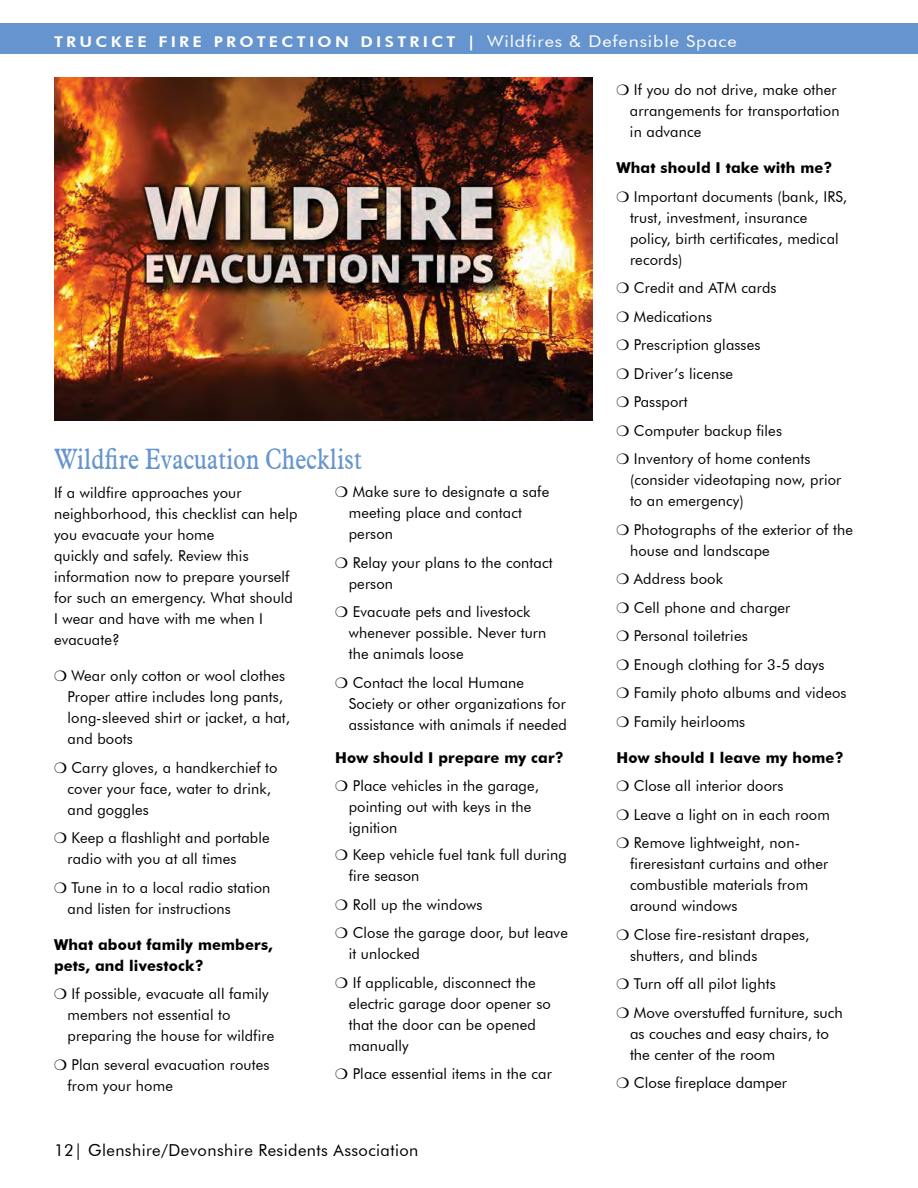
<style>
.page{position:relative;width:918px;height:1188px;background:#fff}
.page>*{position:absolute;margin:0;border:0;box-sizing:border-box;transform-origin:0 0}
.t1{font:28.8px "Aldine 721 BT";color:#6594ce;scale:.83 1}
.t2{font:16.5px "Futura BT";letter-spacing:.025em;color:#000}
.t3{font:15px/21px "Futura BT";letter-spacing:.01em;color:#000}
.t4{font:700 15px/21px "Futura BT";letter-spacing:.01em;color:#000}
.t5{font:800 14.85px "Futura BT";letter-spacing:.2em;color:#fff;scale:1.11 1}
.s1{font-weight:400;font-size:16.2px}
.s2{font-weight:700}
</style>
<div class="page">
<div style="left:0;top:23px;width:918px;height:31px;background:#6594ce"></div>
<img style="left:54px;top:78px;width:539px;height:342px">
<p class="t5" style="left:54px;top:33px;width:617px">TRUCKEE FIRE PROTECTION DISTRICT | <span class="s1">Wildfires &amp; Defensible Space</span></p>
<h1 class="t1" style="left:54px;top:441px;width:373px">Wildfire Evacuation Checklist</h1>
<p class="t3" style="left:349px;top:481px;width:202px;text-indent:-14px">❍ Make sure to designate a safe meeting place and contact person</p>
<p class="t3" style="left:349px;top:552px;width:205px;text-indent:-13px">❍ Relay your plans to the contact person</p>
<p class="t3" style="left:349px;top:601px;width:199px;text-indent:-13px">❍ Evacuate pets and livestock whenever possible. Never turn the animals loose</p>
<p class="t3" style="left:349px;top:672px;width:220px;text-indent:-13px">❍ Contact the local Humane<br>Society or other organizations for assistance with animals if needed</p>
<p class="t3" style="left:335px;top:743px;width:230px;line-height:28.5px"><span class="s2">How should I prepare my car? </span>❍ Place vehicles in the garage,</p>
<p class="t3" style="left:349px;top:796px;width:184px">pointing out with keys in the ignition</p>
<p class="t3" style="left:349px;top:844px;width:220px;text-indent:-13px">❍ Keep vehicle fuel tank full during fire season</p>
<p class="t3" style="left:335px;top:890px;width:234px;line-height:28.5px">❍ Roll up the windows<br>❍ Close the garage door, but leave</p>
<p class="t3" style="left:335px;top:940px;width:202px;line-height:28.5px;text-indent:13px">it unlocked<br>❍ If applicable, disconnect the</p>
<p class="t3" style="left:349px;top:993px;width:204px">electric garage door opener so that the door can be opened manually</p>
<p class="t3" style="left:335px;top:1063px;width:218px">❍ Place essential items in the car</p>
<p class="t3" style="left:54px;top:483px;width:245px">If a wildfire approaches your neighborhood, this checklist can help you evacuate your home<br>quickly and safely. Review this information now to prepare yourself for such an emergency. What should<br>I wear and have with me when I evacuate?</p>
<p class="t3" style="left:67px;top:666px;width:224px;text-indent:-13px">❍ Wear only cotton or wool clothes<br>Proper attire includes long pants, long-sleeved shirt or jacket, a hat, and boots</p>
<p class="t3" style="left:67px;top:757px;width:212px;text-indent:-13px">❍ Carry gloves, a handkerchief to cover your face, water to drink, and goggles</p>
<p class="t3" style="left:67px;top:828px;width:204px;text-indent:-13px">❍ Keep a flashlight and portable radio with you at all times</p>
<p class="t3" style="left:67px;top:877px;width:204px;text-indent:-13px">❍ Tune in to a local radio station and listen for instructions</p>
<p class="t4" style="left:54px;top:934px;width:220px">What about family members, pets, and livestock?</p>
<p class="t3" style="left:67px;top:984px;width:208px;text-indent:-13px">❍ If possible, evacuate all family members not essential to preparing the house for wildfire</p>
<p class="t3" style="left:67px;top:1054px;width:203px;text-indent:-13px">❍ Plan several evacuation routes from your home</p>
<p class="t2" style="left:54px;top:1140px;width:366px">12| Glenshire/Devonshire Residents Association</p>
<p class="t3" style="left:630px;top:80px;width:211px;text-indent:-13px">❍ If you do not drive, make other arrangements for transportation in advance</p>
<p class="t3" style="left:616px;top:154px;width:232px;line-height:28.5px"><span class="s2">What should I take with me? </span>❍ Important documents (bank, IRS,</p>
<p class="t3" style="left:630px;top:207px;width:210px">trust, investment, insurance policy, birth certificates, medical records)</p>
<p class="t3" style="left:617px;top:274px;width:195px;line-height:28.5px">❍ Credit and ATM cards<br>❍ Medications<br>❍ Prescription glasses<br>❍ Driver’s license<br>❍ Passport<br>❍ Computer backup files<br>❍ Inventory of home contents</p>
<p class="t3" style="left:630px;top:470px;width:213px">(consider videotaping now, prior to an emergency)</p>
<p class="t3" style="left:630px;top:519px;width:225px;text-indent:-13px">❍ Photographs of the exterior of the house and landscape</p>
<p class="t3" style="left:617px;top:565px;width:232px;line-height:28.5px">❍ Address book<br>❍ Cell phone and charger<br>❍ Personal toiletries<br>❍ Enough clothing for 3-5 days<br>❍ Family photo albums and videos ❍ Family heirlooms</p>
<p class="t3" style="left:617px;top:743px;width:229px;line-height:28.5px"><span class="s2">How should I leave my home? </span>❍ Close all interior doors<br>❍ Leave a light on in each room ❍ Remove lightweight, non-</p>
<p class="t3" style="left:630px;top:854px;width:200px">fireresistant curtains and other combustible materials from around windows</p>
<p class="t3" style="left:630px;top:924px;width:181px;text-indent:-14px">❍ Close fire-resistant drapes, shutters, and blinds</p>
<p class="t3" style="left:617px;top:970px;width:228px;line-height:28.5px">❍ Turn off all pilot lights<br>❍ Move overstuffed furniture, such</p>
<p class="t3" style="left:630px;top:1023px;width:201px">as couches and easy chairs, to the center of the room</p>
<p class="t3" style="left:616px;top:1073px;width:172px">❍ Close fireplace damper</p>
</div>
